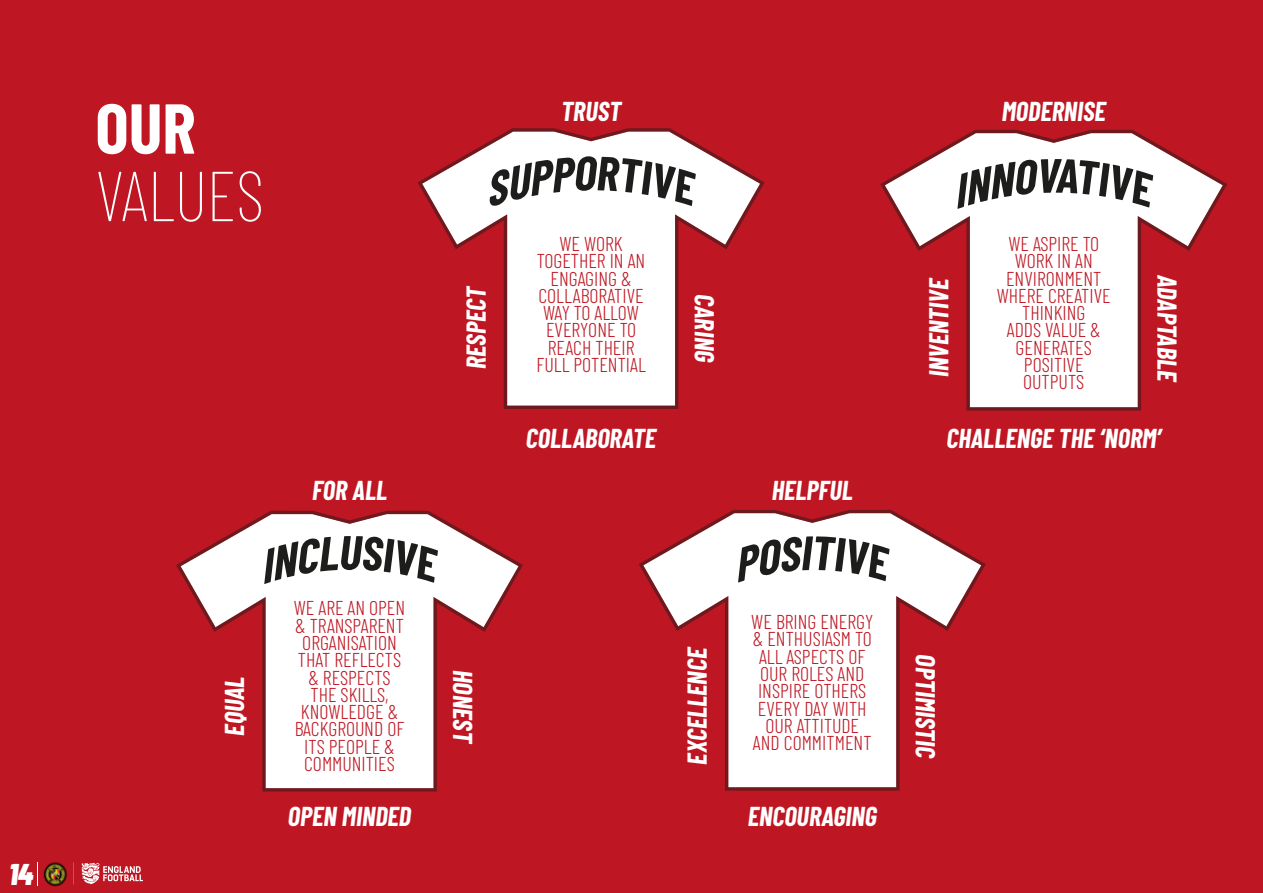
<style>
.page{position:relative;width:1263px;height:893px;background:#be1622}
.page>*{position:absolute;margin:0;border:0;box-sizing:border-box;transform-origin:0 0}
.t1{font:100 70.5px "Barlow Condensed";color:#fff}
.t2{font:700 70.5px "Barlow Condensed";color:#fff}
.t3{font:italic 900 30px "Barlow Condensed";color:#fff}
.t4{font:italic 700 26.7px "Barlow Condensed";color:#fff}
.t5{font:300 19.95px/17.2px "Barlow Condensed";color:#be1622;text-align:center}
</style>
<div class="page">
<img style="left:43px;top:862px;width:24px;height:25px">
<svg style="left:73px;top:862px;width:1px;height:23px"></svg>
<svg style="left:82px;top:863px;width:61px;height:21px"></svg>
<svg style="left:418px;top:128px;width:347px;height:281px;fill:#fff"></svg>
<svg style="left:490px;top:156px;width:206px;height:50px;background:#aaaaa9"></svg>
<svg style="left:176px;top:511px;width:347px;height:280px;fill:#fff"></svg>
<svg style="left:264px;top:536px;width:174px;height:48px;background:#a7a7a6"></svg>
<svg style="left:639px;top:510px;width:347px;height:281px;fill:#fff"></svg>
<svg style="left:738px;top:536px;width:151px;height:46px;background:#a5a5a4"></svg>
<svg style="left:880px;top:130px;width:347px;height:281px;fill:#fff"></svg>
<svg style="left:957px;top:159px;width:196px;height:50px;background:#a5a5a5"></svg>
<h2 class="t3" style="left:9px;top:853px;width:26px">14</h2>
<h1 class="t2" style="left:95px;top:78px;width:102px">OUR</h1>
<h1 class="t1" style="left:95px;top:145px;width:171px">VALUES</h1>
<h3 class="t4" style="left:312px;top:471px;width:77px">FOR ALL</h3>
<h3 class="t4" style="left:457px;top:369px;width:85px;rotate:-90deg">RESPECT</h3>
<p class="t5" style="left:294px;top:598px;width:113px">WE ARE AN OPEN &amp; TRANSPARENT<br>ORGANISATION<br>THAT REFLECTS &amp; RESPECTS<br>THE SKILLS,<br>KNOWLEDGE &amp;<br>BACKGROUND OF<br>ITS PEOPLE &amp;<br>COMMUNITIES</p>
<h3 class="t4" style="left:216px;top:736px;width:60px;rotate:-90deg">EQUAL</h3>
<h3 class="t4" style="left:482px;top:670px;width:75px;rotate:90deg">HONEST</h3>
<h3 class="t4" style="left:288px;top:798px;width:125px">OPEN MINDED</h3>
<h3 class="t4" style="left:561px;top:93px;width:62px">TRUST</h3>
<h3 class="t4" style="left:1002px;top:93px;width:106px">MODERNISE</h3>
<p class="t5" style="left:537px;top:234px;width:110px">WE WORK<br>TOGETHER IN AN<br>ENGAGING &amp;<br>COLLABORATIVE<br>WAY TO ALLOW<br>EVERYONE TO<br>REACH THEIR</p>
<p class="t5" style="left:536px;top:355px;width:111px">FULL POTENTIAL</p>
<h3 class="t4" style="left:526px;top:419px;width:132px">COLLABORATE</h3>
<h3 class="t4" style="left:723px;top:294px;width:70px;rotate:90deg">CARING</h3>
<h3 class="t4" style="left:772px;top:471px;width:83px">HELPFUL</h3>
<p class="t5" style="left:997px;top:234px;width:115px">WE ASPIRE TO<br>WORK IN AN<br>ENVIRONMENT<br>WHERE CREATIVE<br>THINKING<br>ADDS VALUE &amp;<br>GENERATES<br>POSITIVE<br>OUTPUTS</p>
<h3 class="t4" style="left:920px;top:377px;width:101px;rotate:-90deg">INVENTIVE</h3>
<h3 class="t4" style="left:1186px;top:275px;width:109px;rotate:90deg">ADAPTABLE</h3>
<h3 class="t4" style="left:946px;top:419px;width:216px">CHALLENGE THE ‘NORM’</h3>
<p class="t5" style="left:751px;top:612px;width:123px">WE BRING ENERGY &amp; ENTHUSIASM TO<br>ALL ASPECTS OF<br>OUR ROLES AND<br>INSPIRE OTHERS<br>EVERY DAY WITH<br>OUR ATTITUDE<br>AND COMMITMENT</p>
<h3 class="t4" style="left:678px;top:765px;width:119px;rotate:-90deg">EXCELLENCE</h3>
<h3 class="t4" style="left:944px;top:654px;width:106px;rotate:90deg">OPTIMISTIC</h3>
<h3 class="t4" style="left:748px;top:798px;width:131px">ENCOURAGING</h3>
</div>
